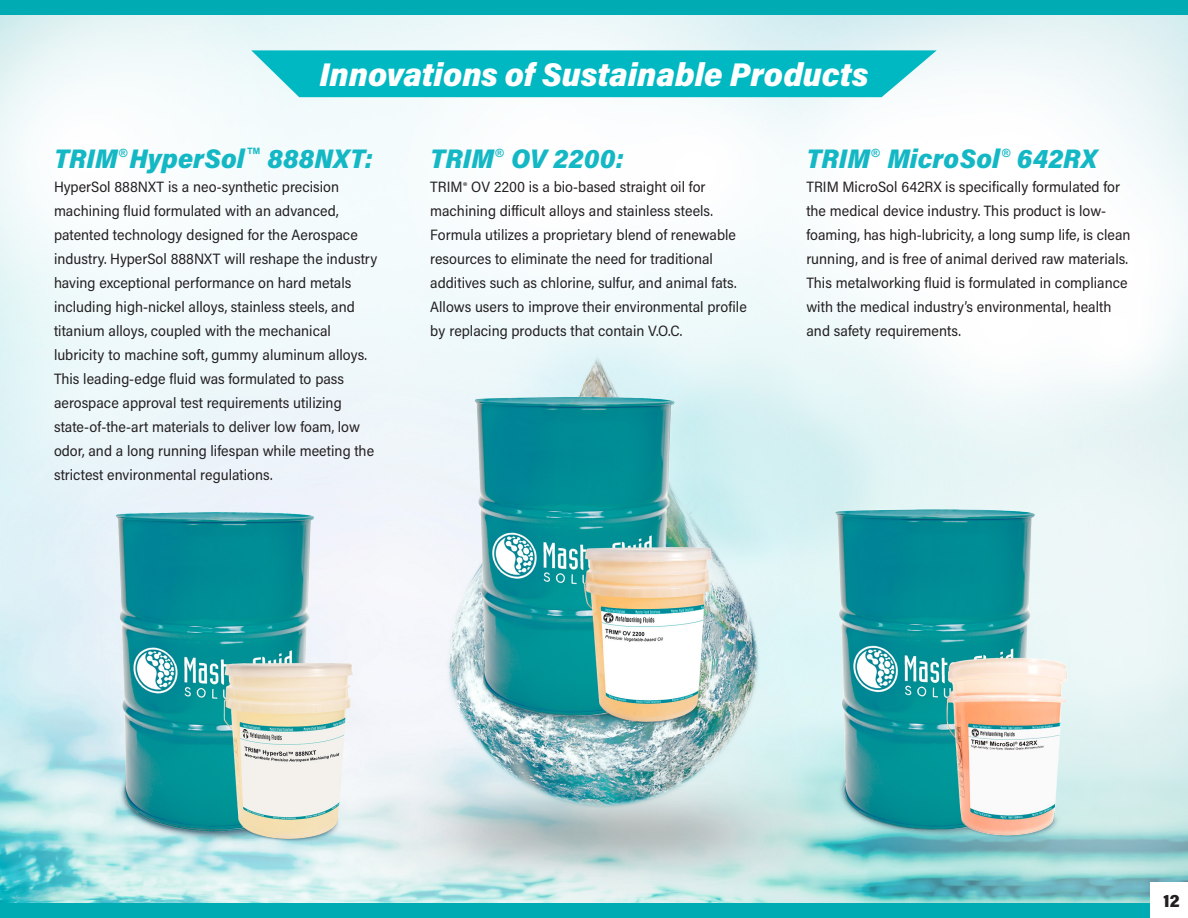
<style>
.page{position:relative;width:1188px;height:918px;background:#fff}
.page>*{position:absolute;margin:0;border:0;box-sizing:border-box;transform-origin:0 0}
.t1{font:33px "Acumin Variable Concept";color:#fff}
.t2{font:27px "Acumin Variable Concept";letter-spacing:.005em;color:#14b8c5}
.t3{font:18px "Acumin Variable Concept";color:#231f20}
.t4{font:15px/24px "Acumin Variable Concept";color:#231f20}
.t5{font:700 11.4px "Arial";color:#14b8c5}
.s1{font-family:"Minion Pro"}
</style>
<div class="page">
<img style="left:0;top:14px;width:1188px;height:890px">
<div style="left:0;top:0;width:1188px;height:14px;background:#00abb4"></div>
<div style="left:0;top:904px;width:1150px;height:14px;background:#00abb4"></div>
<div style="left:1150px;top:882px;width:38px;height:36px;background:#fff"></div>
<svg style="left:251px;top:50px;width:686px;height:47px;background:#14bdc6"></svg>
<img style="left:400px;top:367px;width:388px;height:389px">
<img style="left:761px;top:480px;width:389px;height:388px">
<img style="left:31px;top:477px;width:388px;height:389px">
<h1 class="t1" style="left:319px;top:52px;width:551px">Innovations of Sustainable Products</h1>
<h2 class="t2" style="left:54px;top:140px;width:321px">TRIM HyperSol<sup>™</sup> 888NXT:</h2>
<p class="t5" style="left:119px;top:145px;width:10px">®</p>
<p class="t4" style="left:54px;top:174px;width:325px">HyperSol 888NXT is a neo-synthetic precision machining fluid formulated with an advanced, patented technology designed for the Aerospace industry. HyperSol 888NXT will reshape the industry having exceptional performance on hard metals including high-nickel alloys, stainless steels, and titanium alloys, coupled with the mechanical lubricity to machine soft, gummy aluminum alloys.<br>This leading-edge fluid was formulated to pass aerospace approval test requirements utilizing state-of-the-art materials to deliver low foam, low odor, and a long running lifespan while meeting the strictest environmental regulations.</p>
<h2 class="t2" style="left:430px;top:140px;width:65px">TRIM</h2>
<p class="t5" style="left:495px;top:145px;width:10px">®</p>
<h2 class="t2" style="left:511px;top:140px;width:114px">OV 2200:</h2>
<p class="t4" style="left:430px;top:174px;width:318px">TRIM<span class="s1">®</span> OV 2200 is a bio-based straight oil for machining difficult alloys and stainless steels.<br>Formula utilizes a proprietary blend of renewable resources to eliminate the need for traditional additives such as chlorine, sulfur, and animal fats.<br>Allows users to improve their environmental profile by replacing products that contain V.O.C.</p>
<h2 class="t2" style="left:806px;top:140px;width:65px">TRIM</h2>
<p class="t5" style="left:872px;top:145px;width:10px">®</p>
<h2 class="t2" style="left:887px;top:140px;width:114px">MicroSol</h2>
<p class="t5" style="left:1002px;top:145px;width:10px">®</p>
<h2 class="t2" style="left:1017px;top:140px;width:82px">642RX</h2>
<p class="t4" style="left:806px;top:174px;width:326px">TRIM MicroSol 642RX is specifically formulated for the medical device industry. This product is low&shy;foaming, has high-lubricity, a long sump life, is clean running, and is free of animal derived raw materials.<br>This metalworking fluid is formulated in compliance with the medical industry’s environmental, health and safety requirements.</p>
<p class="t3" style="left:1163px;top:888px;width:18px">12</p>
</div>
